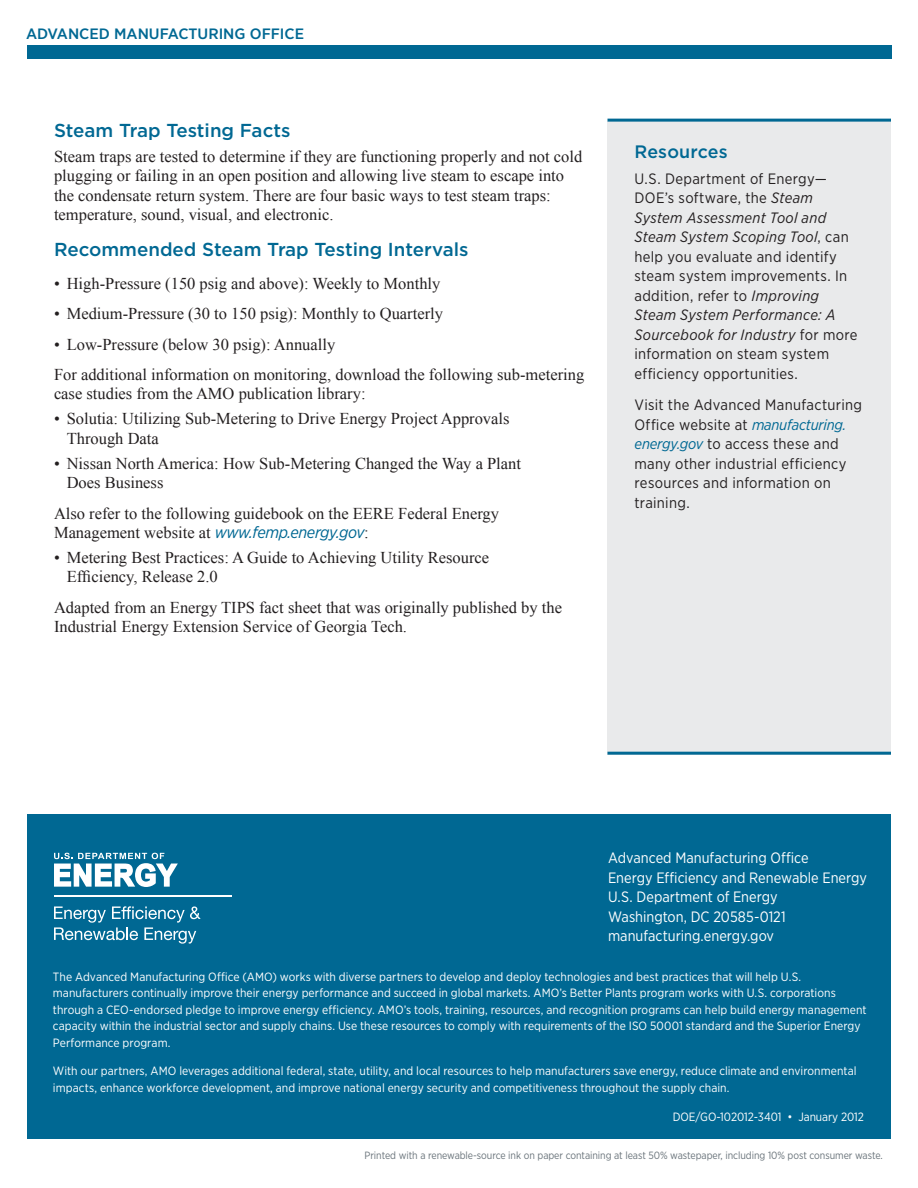
<style>
.page{position:relative;width:918px;height:1188px;background:#fff}
.page>*{position:absolute;margin:0;border:0;box-sizing:border-box;transform-origin:0 0}
.text{font:500 18.75px "Gotham";color:#006893}
.subhead_1{font:500 18.75px "Gotham";color:#006893}
.sidebar_head{font:500 18px "Gotham";letter-spacing:.01em;color:#006893}
.text-2{font:16.5px/19.5px "Times New Roman";color:#231f20}
.sidebar_text{font:15px/19.5px "Gotham Narrow";letter-spacing:.02em;color:#231f20}
.sidebar_text-2{font:15px/19.5px "Gotham Narrow";color:#fff}
.t1{font:500 15px "Gotham Narrow";color:#006893;scale:1.1 1}
.sidebar_text-3{font:12px/16.5px "Gotham Narrow";letter-spacing:.005em;color:#fff}
.t2{font:10.5px "Gotham Narrow";letter-spacing:-.005em;color:#6a747b}
.s1{font-family:"Gotham Narrow";font-style:italic;color:#006893}
.s2{font-style:italic}
.s3{font-style:italic;color:#006893}
</style>
<div class="page">
<div style="left:27px;top:45px;width:865px;height:13px;background:#006893"></div>
<div style="left:27px;top:814px;width:864px;height:324px;background:#006893"></div>
<svg style="left:54px;top:853px;width:124px;height:34px"></svg>
<hr style="left:54px;top:896px;width:177px;height:1px;background:#fff">
<svg style="left:54px;top:906px;width:147px;height:38px"></svg>
<div style="left:608px;top:122px;width:283px;height:633px;background:#e9eaeb"></div>
<hr style="left:608px;top:752px;width:283px;height:3px;background:#006893">
<hr style="left:608px;top:119px;width:283px;height:3px;background:#006893">
<p class="t1" style="left:26px;top:25px;width:254px">ADVANCED MANUFACTURING OFFICE</p>
<p class="subhead_1" style="left:54px;top:118px;width:238px">Steam Trap Testing Facts</p>
<p class="text-2" style="left:54px;top:146px;width:530px">Steam traps are tested to determine if they are functioning properly and not cold plugging or failing in an open position and allowing live steam to escape into the condensate return system. There are four basic ways to test steam traps: temperature, sound, visual, and electronic.</p>
<p class="text" style="left:54px;top:237px;width:416px">Recommended Steam Trap Testing Intervals</p>
<p class="text-2" style="left:54px;top:274px;width:388px">• High-Pressure (150 psig and above): Weekly to Monthly</p>
<p class="text-2" style="left:54px;top:304px;width:391px">• Medium-Pressure (30 to 150 psig): Monthly to Quarterly</p>
<p class="text-2" style="left:54px;top:334px;width:283px">• Low-Pressure (below 30 psig): Annually</p>
<p class="text-2" style="left:54px;top:364px;width:532px">For additional information on monitoring, download the following sub-metering case studies from the AMO publication library:</p>
<p class="text-2" style="left:67px;top:409px;width:444px;text-indent:-13px">• Solutia: Utilizing Sub-Metering to Drive Energy Project Approvals<br>Through Data</p>
<p class="text-2" style="left:67px;top:453px;width:456px;text-indent:-13px">• Nissan North America: How Sub-Metering Changed the Way a Plant<br>Does Business</p>
<p class="text-2" style="left:54px;top:503px;width:447px">Also refer to the following guidebook on the EERE Federal Energy<br>Management website at <span class="s1">www.femp.energy.gov</span>:</p>
<p class="text-2" style="left:67px;top:547px;width:424px;text-indent:-13px">• Metering Best Practices: A Guide to Achieving Utility Resource<br>Efficiency, Release 2.0</p>
<p class="text-2" style="left:54px;top:597px;width:510px">Adapted from an Energy TIPS fact sheet that was originally published by the</p>
<p class="text-2" style="left:54px;top:617px;width:355px">Industrial Energy Extension Service of Georgia Tech.</p>
<p class="sidebar_head" style="left:634px;top:139px;width:95px">Resources</p>
<p class="sidebar_text" style="left:634px;top:169px;width:225px">U.S. Department of Energy—<br>DOE’s software, the <span class="s2">Steam<br>System Assessment Tool and<br>Steam System Scoping Tool</span>, can help you evaluate and identify steam system improvements. In addition, refer to <span class="s2">Improving<br>Steam System Performance: A<br>Sourcebook for Industry</span> for more information on steam system efficiency opportunities.</p>
<p class="sidebar_text" style="left:634px;top:395px;width:229px">Visit the Advanced Manufacturing<br>Office website at <span class="s3">manufacturing. energy.gov</span> to access these and many other industrial efficiency resources and information on training.</p>
<p class="sidebar_text-2" style="left:608px;top:848px;width:261px">Advanced Manufacturing Office<br>Energy Efficiency and Renewable Energy<br>U.S. Department of Energy<br>Washington, DC 20585-0121 manufacturing.energy.gov</p>
<p class="sidebar_text-3" style="left:53px;top:968px;width:815px">The Advanced Manufacturing Office (AMO) works with diverse partners to develop and deploy technologies and best practices that will help U.S. manufacturers continually improve their energy performance and succeed in global markets. AMO’s Better Plants program works with U.S. corporations through a CEO-endorsed pledge to improve energy efficiency. AMO’s tools, training, resources, and recognition programs can help build energy management capacity within the industrial sector and supply chains. Use these resources to comply with requirements of the ISO 50001 standard and the Superior Energy Performance program.</p>
<p class="sidebar_text-3" style="left:53px;top:1063px;width:805px">With our partners, AMO leverages additional federal, state, utility, and local resources to help manufacturers save energy, reduce climate and environmental impacts, enhance workforce development, and improve national energy security and competitiveness throughout the supply chain.</p>
<p class="sidebar_text-3" style="left:673px;top:1109px;width:193px">DOE/GO-102012-3401 • January 2012</p>
<p class="t2" style="left:364px;top:1149px;width:520px">Printed with a renewable-source ink on paper containing at least 50% wastepaper, including 10% post consumer waste.</p>
</div>
